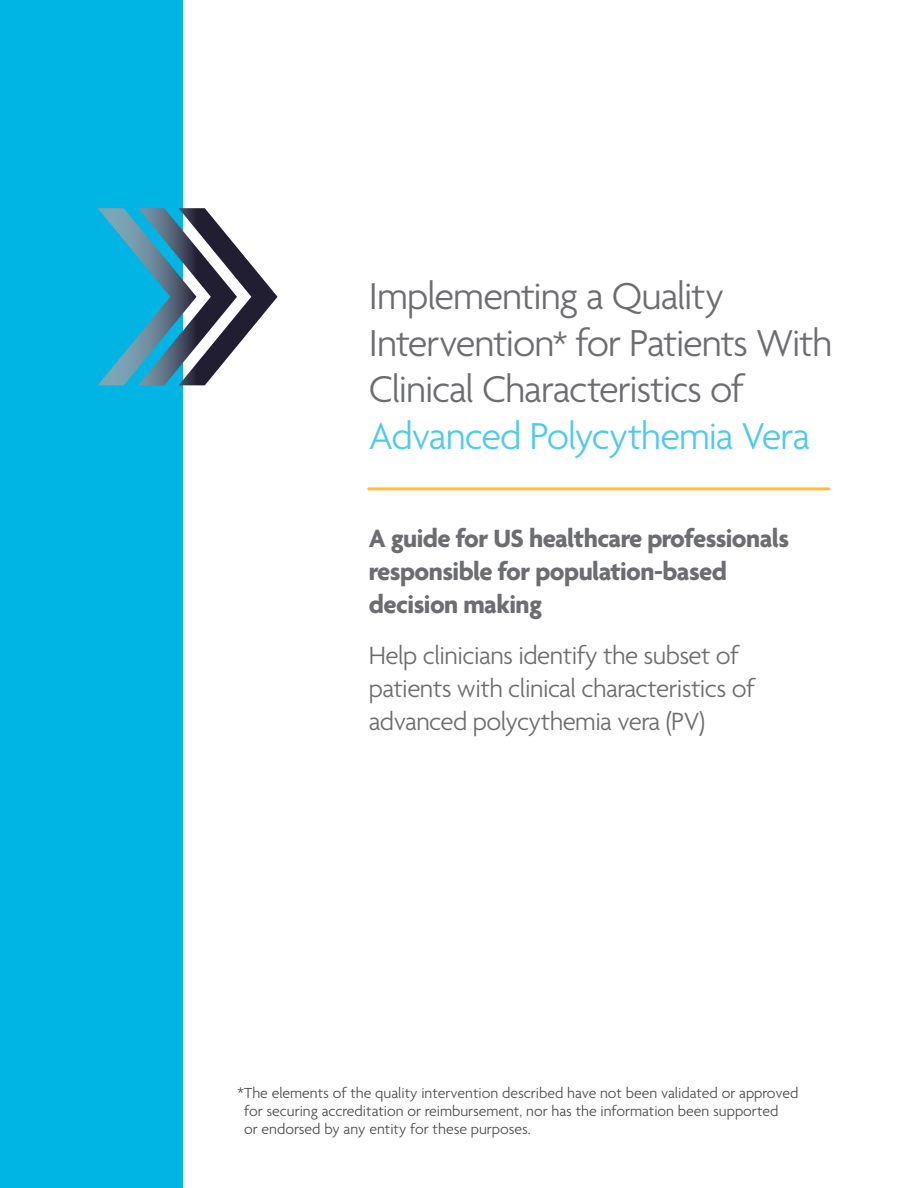
<style>
.page{position:relative;width:918px;height:1188px;background:#fff}
.page>*{position:absolute;margin:0;border:0;box-sizing:border-box;transform-origin:0 0}
.t1{font:300 40.5px/46.5px "Agenda";letter-spacing:-.03em;color:#6c6d70}
.t2{font:300 27px/33px "Agenda";letter-spacing:-.02em;color:#6c6d70}
.t3{font:700 27px/33px "Agenda";letter-spacing:-.02em;color:#6c6d70}
.F_subhead{font:300 15.75px/18px "Agenda";color:#4b4c4d}
.s1{font-size:36px}
.s2{color:#50caec}
</style>
<div class="page">
<div style="left:0;top:0;width:183px;height:1188px;background:#00b4e3"></div>
<hr style="left:369px;top:487px;width:460px;height:3px;background:#ffbe3f">
<svg style="left:98px;top:208px;width:180px;height:177px"></svg>
<p class="t1" style="left:369px;top:276px;width:465px">Implementing a Quality<br>Intervention<span class="s1">*</span> for Patients With<br>Clinical Characteristics of<br><span class="s2">Advanced Polycythemia Vera</span></p>
<p class="t3" style="left:369px;top:524px;width:422px">A guide for US healthcare professionals responsible for population-based decision making</p>
<p class="t2" style="left:369px;top:640px;width:388px">Help clinicians identify the subset of patients with clinical characteristics of advanced polycythemia vera (PV)</p>
<p class="F_subhead" style="left:244px;top:1085px;width:556px;text-indent:-7px">*The elements of the quality intervention described have not been validated or approved for securing accreditation or reimbursement, nor has the information been supported<br>or endorsed by any entity for these purposes.</p>
</div>
